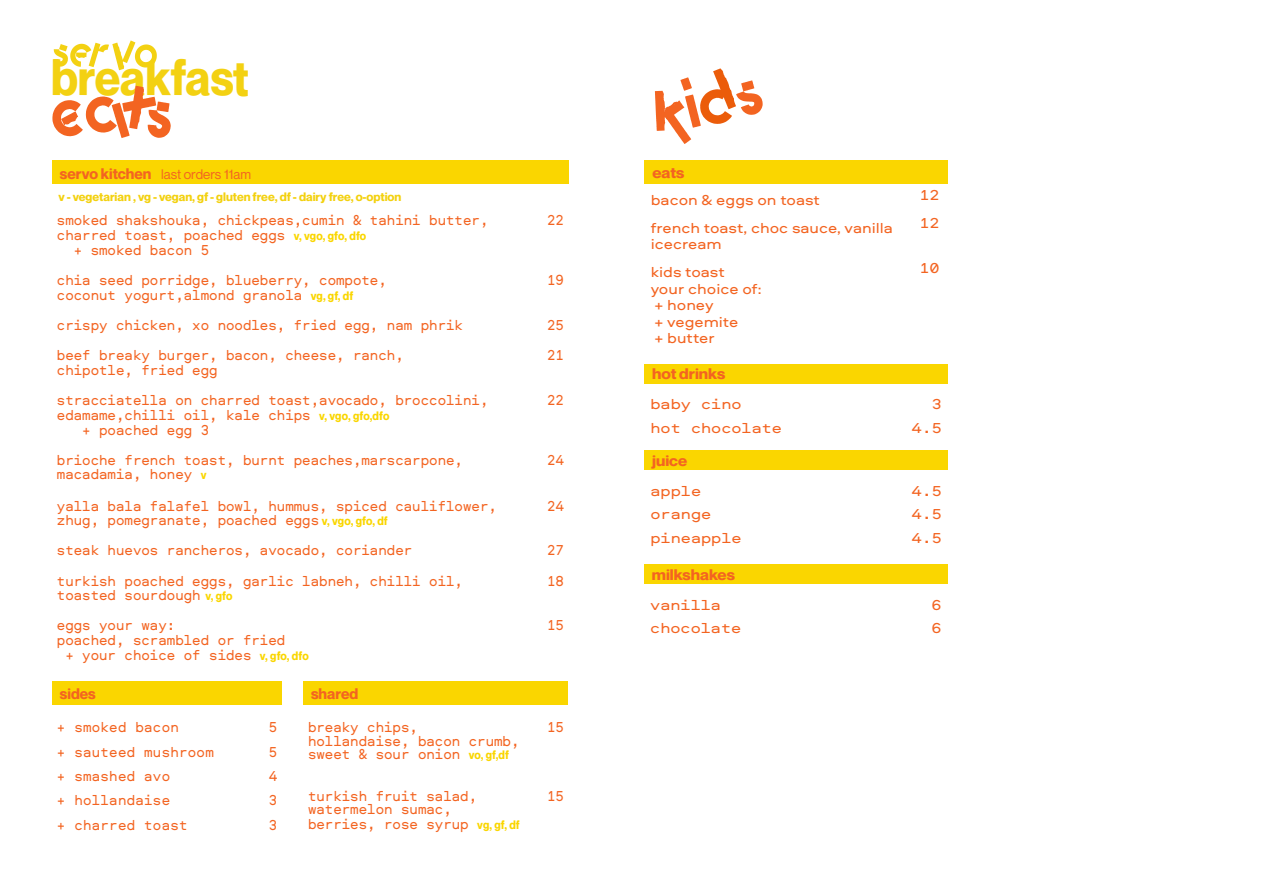
<style>
.page{position:relative;width:1263px;height:893px;background:#fff}
.page>*{position:absolute;margin:0;border:0;box-sizing:border-box;transform-origin:0 0}
.t1{font:700 49.95px "Neue Montreal";letter-spacing:-.01em;color:#f3d112;scale:.91 1}
.Drinks_Menu{font:15px/14.7px "Aeroport Mono";color:#f36421;scale:.91 1}
.Drinks_Menu-2{font:15px/16.5px "Aeroport";color:#f36421;scale:1.09 1}
.Drinks_Menu-3{font:15px "Aeroport Mono";color:#f36421;scale:1.09 1}
.Drinks_Menu-4{font:15px "Aeroport Mono";letter-spacing:.02em;color:#f36421;scale:.91 1}
.t2{font:700 15px "Neue Montreal";color:#f36421;scale:1.09 1}
.t3{font:700 15px "Neue Montreal";color:#f36421}
.t4{font:13.5px "Neue Montreal";color:#f36421}
.t5{font:700 12px "Neue Montreal";color:#f3d10f}
.s1{font-weight:700;font-size:15px}
.s2{font-family:"Neue Montreal";font-weight:700;font-size:12px;color:#fad600}
</style>
<div class="page">
<div style="left:52px;top:161px;width:516px;height:23px;background:#fad600"></div>
<div style="left:303px;top:681px;width:265px;height:24px;background:#fad600"></div>
<div style="left:52px;top:681px;width:230px;height:24px;background:#fad600"></div>
<svg style="left:52px;top:85px;width:119px;height:53px"></svg>
<svg style="left:53px;top:41px;width:104px;height:29px"></svg>
<svg style="left:655px;top:68px;width:108px;height:76px"></svg>
<div style="left:645px;top:161px;width:303px;height:23px;background:#fad600"></div>
<div style="left:644px;top:364px;width:304px;height:20px;background:#fad600"></div>
<div style="left:644px;top:450px;width:304px;height:20px;background:#fad600"></div>
<div style="left:644px;top:564px;width:304px;height:20px;background:#fad600"></div>
<p class="t1" style="left:51px;top:47px;width:219px">breakfast</p>
<p class="t4" style="left:60px;top:165px;width:193px"><span class="s1">servo kitchen</span> last orders 11am</p>
<p class="t5" style="left:58px;top:189px;width:344px">v - vegetarian , vg - vegan, gf - gluten free, df - dairy free, o-option</p>
<p class="Drinks_Menu" style="left:57px;top:212px;width:476px">smoked shakshouka, chickpeas,cumin &amp; tahini butter, charred toast, poached eggs <span class="s2">v, vgo, gfo, dfo</span></p>
<p class="Drinks_Menu" style="left:74px;top:242px;width:150px">+ smoked bacon 5</p>
<p class="Drinks_Menu" style="left:547px;top:212px;width:20px">22</p>
<p class="Drinks_Menu" style="left:57px;top:272px;width:364px">chia seed porridge, blueberry, compote, coconut yogurt,almond granola <span class="s2">vg, gf, df</span></p>
<p class="Drinks_Menu" style="left:547px;top:272px;width:20px">19</p>
<p class="Drinks_Menu" style="left:57px;top:317px;width:448px">crispy chicken, xo noodles, fried egg, nam phrik</p>
<p class="Drinks_Menu" style="left:547px;top:317px;width:20px">25</p>
<p class="Drinks_Menu" style="left:57px;top:347px;width:383px">beef breaky burger, bacon, cheese, ranch, chipotle, fried egg</p>
<p class="Drinks_Menu" style="left:547px;top:347px;width:20px">21</p>
<p class="Drinks_Menu" style="left:57px;top:392px;width:476px">stracciatella on charred toast,avocado, broccolini, edamame,chilli oil, kale chips <span class="s2">v, vgo, gfo,dfo</span></p>
<p class="Drinks_Menu" style="left:82px;top:421px;width:141px">+ poached egg 3</p>
<p class="Drinks_Menu" style="left:547px;top:392px;width:20px">22</p>
<p class="Drinks_Menu" style="left:57px;top:451px;width:448px">brioche french toast, burnt peaches,marscarpone, macadamia, honey <span class="s2">v</span></p>
<p class="Drinks_Menu" style="left:547px;top:451px;width:20px">24</p>
<p class="Drinks_Menu" style="left:57px;top:497px;width:485px">yalla bala falafel bowl, hummus, spiced cauliflower, zhug, pomegranate, poached eggs <span class="s2">v, vgo, gfo, df</span></p>
<p class="Drinks_Menu" style="left:547px;top:497px;width:20px">24</p>
<p class="Drinks_Menu" style="left:57px;top:542px;width:392px">steak huevos rancheros, avocado, coriander</p>
<p class="Drinks_Menu" style="left:547px;top:542px;width:20px">27</p>
<p class="Drinks_Menu" style="left:57px;top:572px;width:448px">turkish poached eggs, garlic labneh, chilli oil, toasted sourdough <span class="s2">v, gfo</span></p>
<p class="Drinks_Menu" style="left:547px;top:572px;width:20px">18</p>
<p class="Drinks_Menu" style="left:57px;top:617px;width:132px">eggs your way:</p>
<p class="Drinks_Menu" style="left:57px;top:632px;width:253px">poached, scrambled or fried</p>
<p class="Drinks_Menu" style="left:65px;top:647px;width:269px">+ your choice of sides <span class="s2">v, gfo, dfo</span></p>
<p class="Drinks_Menu" style="left:547px;top:617px;width:20px">15</p>
<p class="t3" style="left:60px;top:685px;width:37px">sides</p>
<p class="t3" style="left:311px;top:685px;width:49px">shared</p>
<p class="Drinks_Menu-4" style="left:57px;top:717px;width:136px">+ smoked bacon</p>
<p class="Drinks_Menu" style="left:269px;top:719px;width:11px">5</p>
<p class="Drinks_Menu-4" style="left:57px;top:741px;width:174px">+ sauteed mushroom</p>
<p class="Drinks_Menu" style="left:269px;top:743px;width:11px">5</p>
<p class="Drinks_Menu-4" style="left:57px;top:765px;width:126px">+ smashed avo</p>
<p class="Drinks_Menu" style="left:269px;top:768px;width:11px">4</p>
<p class="Drinks_Menu-4" style="left:57px;top:790px;width:126px">+ hollandaise</p>
<p class="Drinks_Menu" style="left:269px;top:792px;width:11px">3</p>
<p class="Drinks_Menu-4" style="left:57px;top:814px;width:145px">+ charred toast</p>
<p class="Drinks_Menu" style="left:269px;top:816px;width:11px">3</p>
<p class="Drinks_Menu" style="left:308px;top:720px;width:234px;line-height:13.5px">breaky chips, hollandaise, bacon crumb, sweet &amp; sour onion <span class="s2">vo, gf,df</span></p>
<p class="Drinks_Menu" style="left:547px;top:719px;width:20px">15</p>
<p class="Drinks_Menu" style="left:308px;top:788px;width:187px;line-height:13.5px">turkish fruit salad, watermelon sumac,</p>
<p class="Drinks_Menu" style="left:308px;top:816px;width:234px">berries, rose syrup <span class="s2">vg, gf, df</span></p>
<p class="Drinks_Menu" style="left:547px;top:788px;width:20px">15</p>
<p class="t2" style="left:652px;top:164px;width:31px">eats</p>
<p class="Drinks_Menu-2" style="left:651px;top:191px;width:157px">bacon &amp; eggs on toast</p>
<p class="Drinks_Menu-3" style="left:919px;top:185px;width:20px">12</p>
<p class="Drinks_Menu-2" style="left:651px;top:219px;width:224px">french toast, choc sauce, vanilla icecream</p>
<p class="Drinks_Menu-3" style="left:919px;top:213px;width:20px">12</p>
<p class="Drinks_Menu-2" style="left:651px;top:263px;width:69px">kids toast</p>
<p class="Drinks_Menu-2" style="left:651px;top:280px;width:103px">your choice of:</p>
<p class="Drinks_Menu-2" style="left:654px;top:296px;width:78px">+ honey<br>+ vegemite</p>
<p class="Drinks_Menu-2" style="left:654px;top:329px;width:57px">+ butter</p>
<p class="Drinks_Menu-3" style="left:919px;top:257px;width:20px">10</p>
<p class="t2" style="left:652px;top:365px;width:69px">hot drinks</p>
<p class="Drinks_Menu-3" style="left:650px;top:394px;width:85px">baby cino</p>
<p class="Drinks_Menu-3" style="left:932px;top:394px;width:11px">3</p>
<p class="Drinks_Menu-3" style="left:650px;top:418px;width:122px">hot chocolate</p>
<p class="Drinks_Menu-3" style="left:911px;top:418px;width:29px">4.5</p>
<p class="t2" style="left:652px;top:451px;width:34px">juice</p>
<p class="Drinks_Menu-3" style="left:650px;top:480px;width:48px">apple</p>
<p class="Drinks_Menu-3" style="left:911px;top:480px;width:29px">4.5</p>
<p class="Drinks_Menu-3" style="left:650px;top:504px;width:57px">orange</p>
<p class="Drinks_Menu-3" style="left:911px;top:504px;width:29px">4.5</p>
<p class="Drinks_Menu-3" style="left:650px;top:527px;width:85px">pineapple</p>
<p class="Drinks_Menu-3" style="left:911px;top:527px;width:29px">4.5</p>
<p class="t2" style="left:652px;top:565px;width:78px">milkshakes</p>
<p class="Drinks_Menu-3" style="left:650px;top:594px;width:66px">vanilla</p>
<p class="Drinks_Menu-3" style="left:931px;top:594px;width:11px">6</p>
<p class="Drinks_Menu-3" style="left:650px;top:618px;width:85px">chocolate</p>
<p class="Drinks_Menu-3" style="left:931px;top:618px;width:11px">6</p>
</div>
